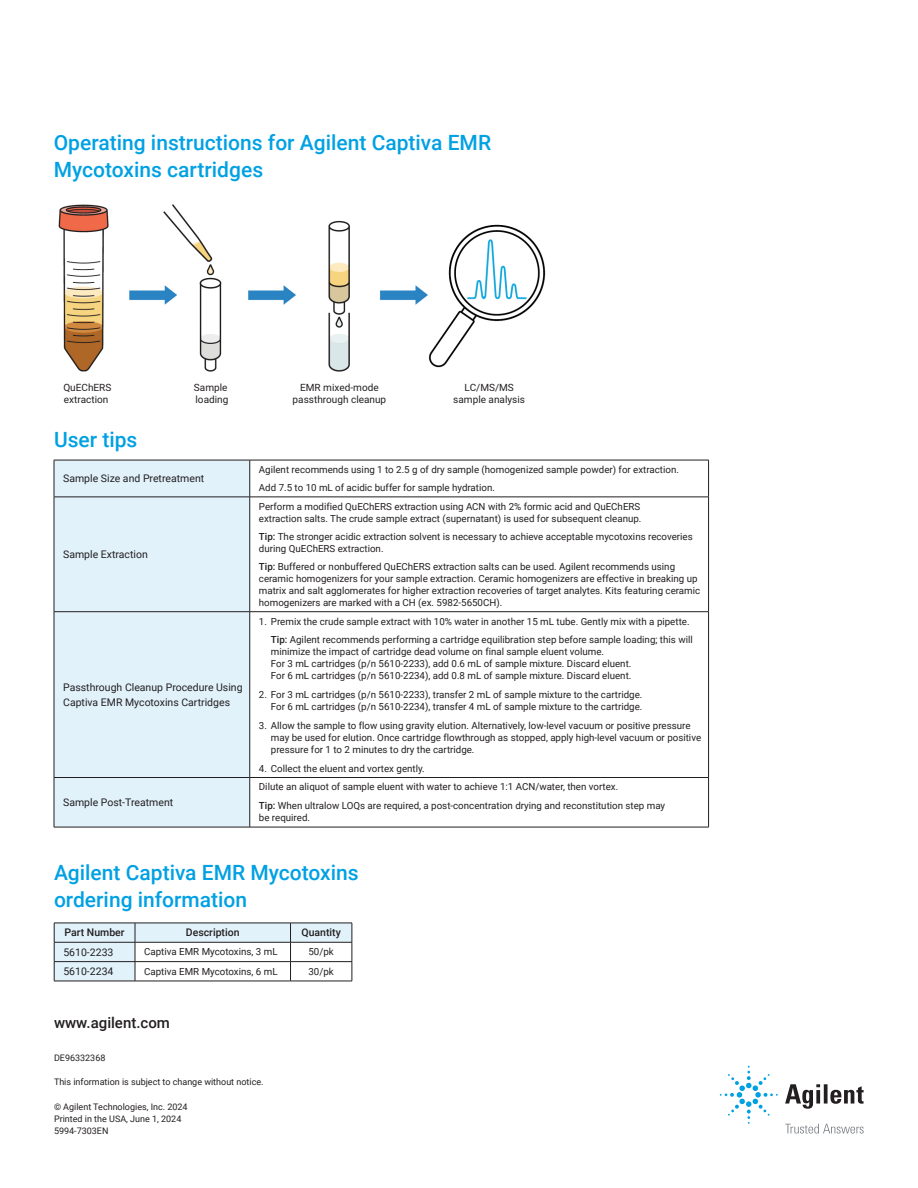
<style>
.page{position:relative;width:918px;height:1188px;background:#fff}
.page>*{position:absolute;margin:0;border:0;box-sizing:border-box;transform-origin:0 0}
.Header_1{font:500 21px/27px "Roboto";color:#00a1e3}
.DATA_url{font:500 15px "Roboto";color:#231f20}
.Table_text{font:10.5px/15px "Roboto";color:#231f20}
.Table_header{font:500 10.5px "Roboto";color:#231f20}
.t1{font:10.05px/12px "Roboto";color:#231f20}
.Table_text_small_FL{font:9.75px/12px "Roboto";color:#231f20}
.Table_indent{font:9.75px/12px "Roboto";color:#231f20}
.Table_text_small_centered{font:9.75px "Roboto";color:#231f20}
.BROCHURE_Copyright___Info{font:9px/12px "Roboto";color:#231f20}
.s1{font-weight:500}
</style>
<div class="page">
<div style="left:55px;top:461px;width:194px;height:366px;background:#e1f2fb"></div>
<hr style="left:54px;top:460px;width:196px;height:1px;background:#231f20">
<hr style="left:54px;top:460px;width:1px;height:37px;background:#231f20">
<hr style="left:54px;top:497px;width:196px;height:1px;background:#231f20">
<hr style="left:54px;top:497px;width:1px;height:115px;background:#231f20">
<hr style="left:250px;top:497px;width:459px;height:1px;background:#231f20">
<hr style="left:54px;top:611px;width:196px;height:1px;background:#231f20">
<hr style="left:54px;top:612px;width:1px;height:165px;background:#231f20">
<hr style="left:250px;top:611px;width:459px;height:1px;background:#231f20">
<hr style="left:54px;top:777px;width:196px;height:1px;background:#231f20">
<hr style="left:54px;top:778px;width:1px;height:49px;background:#231f20">
<hr style="left:250px;top:777px;width:459px;height:1px;background:#231f20">
<hr style="left:54px;top:827px;width:196px;height:1px;background:#231f20">
<hr style="left:250px;top:460px;width:459px;height:1px;background:#231f20">
<hr style="left:249px;top:460px;width:1px;height:37px;background:#231f20">
<hr style="left:708px;top:460px;width:1px;height:37px;background:#231f20">
<hr style="left:249px;top:497px;width:1px;height:115px;background:#231f20">
<hr style="left:708px;top:497px;width:1px;height:115px;background:#231f20">
<hr style="left:249px;top:612px;width:1px;height:165px;background:#231f20">
<hr style="left:708px;top:612px;width:1px;height:165px;background:#231f20">
<hr style="left:249px;top:778px;width:1px;height:49px;background:#231f20">
<hr style="left:708px;top:778px;width:1px;height:49px;background:#231f20">
<hr style="left:250px;top:827px;width:459px;height:1px;background:#231f20">
<hr style="left:54px;top:981px;width:81px;height:1px;background:#231f20">
<hr style="left:135px;top:981px;width:156px;height:1px;background:#231f20">
<hr style="left:291px;top:981px;width:61px;height:1px;background:#231f20">
<svg style="left:54px;top:923px;width:299px;height:58px"></svg>
<hr style="left:54px;top:942px;width:81px;height:1px;background:#231f20">
<hr style="left:135px;top:942px;width:156px;height:1px;background:#231f20">
<hr style="left:291px;top:942px;width:61px;height:1px;background:#231f20">
<img style="left:58px;top:204px;width:488px;height:168px">
<svg style="left:785px;top:1084px;width:79px;height:25px"></svg>
<svg style="left:720px;top:1066px;width:58px;height:58px"></svg>
<svg style="left:785px;top:1124px;width:79px;height:10px"></svg>
<p class="Header_1" style="left:54px;top:128px;width:439px">Operating instructions for Agilent Captiva EMR<br>Mycotoxins cartridges</p>
<p class="t1" style="left:194px;top:381px;width:36px">Sample loading</p>
<p class="t1" style="left:293px;top:381px;width:95px;text-align:center">EMR mixed-mode passthrough cleanup</p>
<p class="t1" style="left:63px;top:381px;width:49px">QuEChERS extraction</p>
<p class="t1" style="left:453px;top:381px;width:73px;text-align:center">LC/MS/MS sample analysis</p>
<p class="Header_1" style="left:54px;top:425px;width:85px">User tips</p>
<p class="Table_text" style="left:63px;top:471px;width:143px">Sample Size and Pretreatment</p>
<p class="Table_text" style="left:63px;top:546px;width:86px">Sample Extraction</p>
<p class="Table_text" style="left:63px;top:679px;width:181px">Passthrough Cleanup Procedure Using<br>Captiva EMR Mycotoxins Cartridges</p>
<p class="Table_text" style="left:63px;top:794px;width:112px">Sample Post-Treatment</p>
<p class="Table_text_small_FL" style="left:259px;top:463px;width:422px">Agilent recommends using 1 to 2.5 g of dry sample (homogenized sample powder) for extraction.</p>
<p class="Table_text_small_FL" style="left:259px;top:481px;width:238px">Add 7.5 to 10 mL of acidic buffer for sample hydration.</p>
<p class="Table_text_small_FL" style="left:259px;top:500px;width:384px">Perform a modified QuEChERS extraction using ACN with 2% formic acid and QuEChERS extraction salts. The crude sample extract (supernatant) is used for subsequent cleanup.</p>
<p class="Table_text_small_FL" style="left:259px;top:530px;width:435px"><span class="s1">Tip:</span> The stronger acidic extraction solvent is necessary to achieve acceptable mycotoxins recoveries during QuEChERS extraction.</p>
<p class="Table_text_small_FL" style="left:259px;top:560px;width:443px"><span class="s1">Tip:</span> Buffered or nonbuffered QuEChERS extraction salts can be used. Agilent recommends using ceramic homogenizers for your sample extraction. Ceramic homogenizers are effective in breaking up matrix and salt agglomerates for higher extraction recoveries of target analytes. Kits featuring ceramic homogenizers are marked with a CH (ex. 5982-5650CH).</p>
<p class="Table_indent" style="left:259px;top:615px;width:432px">1. Premix the crude sample extract with 10% water in another 15 mL tube. Gently mix with a pipette.</p>
<p class="Table_indent" style="left:271px;top:633px;width:423px"><span class="s1">Tip:</span> Agilent recommends performing a cartridge equilibration step before sample loading; this will minimize the impact of cartridge dead volume on final sample eluent volume.</p>
<p class="Table_indent" style="left:271px;top:657px;width:362px">For 3 mL cartridges (p/n 5610-2233), add 0.6 mL of sample mixture. Discard eluent.</p>
<p class="Table_indent" style="left:271px;top:669px;width:362px">For 6 mL cartridges (p/n 5610-2234), add 0.8 mL of sample mixture. Discard eluent.</p>
<p class="Table_indent" style="left:259px;top:688px;width:385px">2. For 3 mL cartridges (p/n 5610-2233), transfer 2 mL of sample mixture to the cartridge.</p>
<p class="Table_indent" style="left:271px;top:700px;width:373px">For 6 mL cartridges (p/n 5610-2234), transfer 4 mL of sample mixture to the cartridge.</p>
<p class="Table_indent" style="left:271px;top:719px;width:432px;text-indent:-12px">3. Allow the sample to flow using gravity elution. Alternatively, low-level vacuum or positive pressure may be used for elution. Once cartridge flowthrough as stopped, apply high-level vacuum or positive pressure for 1 to 2 minutes to dry the cartridge.</p>
<p class="Table_indent" style="left:259px;top:762px;width:167px">4. Collect the eluent and vortex gently.</p>
<p class="Table_text_small_FL" style="left:259px;top:781px;width:361px">Dilute an aliquot of sample eluent with water to achieve 1:1 ACN/water, then vortex.</p>
<p class="Table_text_small_FL" style="left:259px;top:799px;width:408px"><span class="s1">Tip:</span> When ultralow LOQs are required, a post-concentration drying and reconstitution step may be required.</p>
<p class="Header_1" style="left:54px;top:858px;width:306px">Agilent Captiva EMR Mycotoxins ordering information</p>
<p class="Table_header" style="left:65px;top:925px;width:62px">Part Number</p>
<p class="Table_header" style="left:186px;top:925px;width:55px">Description</p>
<p class="Table_header" style="left:302px;top:925px;width:41px">Quantity</p>
<p class="Table_text" style="left:63px;top:944px;width:52px">5610-2233</p>
<p class="Table_text_small_FL" style="left:144px;top:946px;width:135px">Captiva EMR Mycotoxins, 3 mL</p>
<p class="Table_text_small_centered" style="left:309px;top:945px;width:27px">50/pk</p>
<p class="Table_text" style="left:63px;top:963px;width:52px">5610-2234</p>
<p class="Table_text_small_FL" style="left:144px;top:965px;width:135px">Captiva EMR Mycotoxins, 6 mL</p>
<p class="Table_text_small_centered" style="left:309px;top:964px;width:27px">30/pk</p>
<p class="DATA_url" style="left:54px;top:1012px;width:117px">www.agilent.com</p>
<p class="BROCHURE_Copyright___Info" style="left:54px;top:1051px;width:53px">DE96332368</p>
<p class="BROCHURE_Copyright___Info" style="left:54px;top:1076px;width:211px">This information is subject to change without notice.</p>
<p class="BROCHURE_Copyright___Info" style="left:54px;top:1100px;width:135px">© Agilent Technologies, Inc. 2024<br>Printed in the USA, June 1, 2024<br>5994-7303EN</p>
</div>
